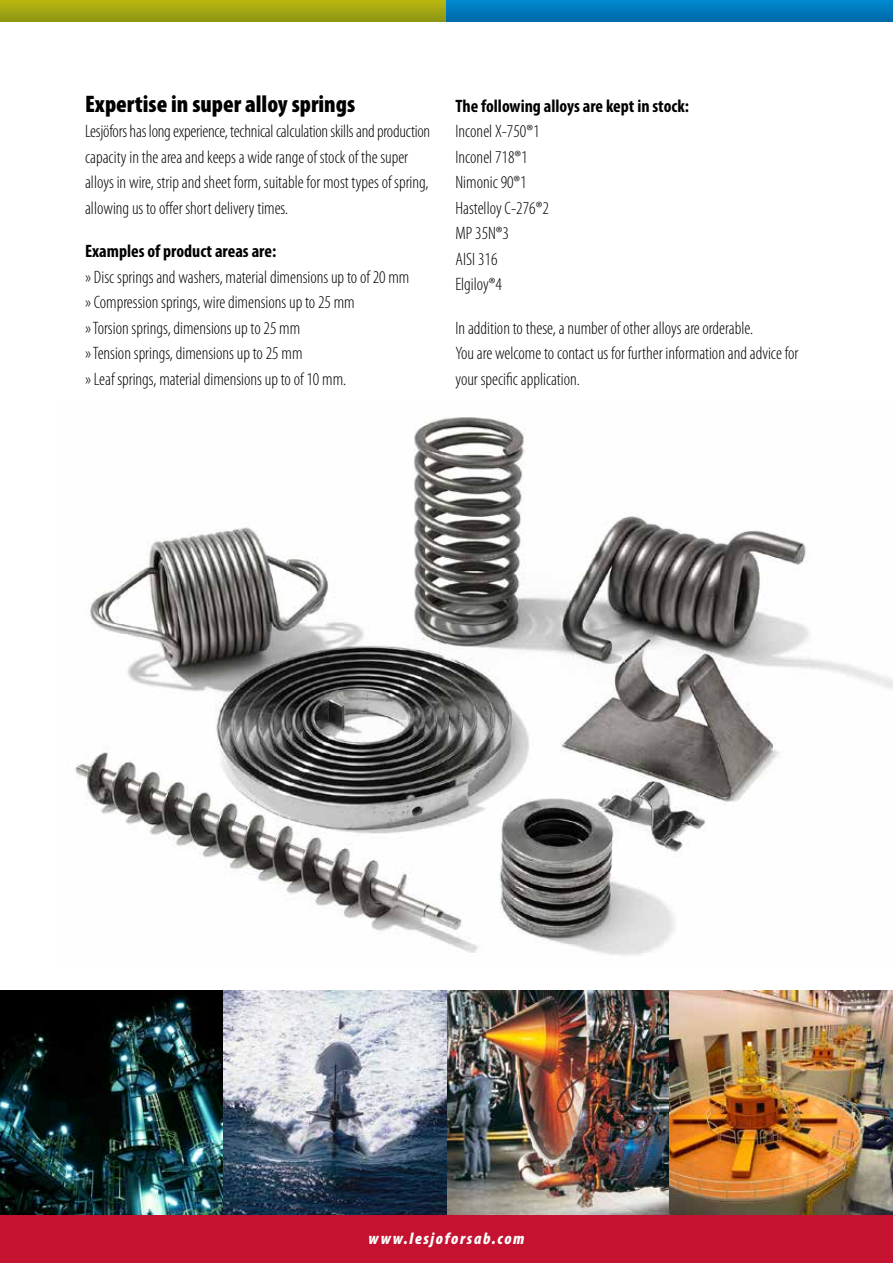
<style>
.page{position:relative;width:893px;height:1263px;background:#fff}
.page>*{position:absolute;margin:0;border:0;box-sizing:border-box;transform-origin:0 0}
.t1{font:900 condensed 24px "Myriad Pro";color:#000}
.t2{font:300 condensed 18px/25.5px "Myriad Pro";color:#000}
.t3{font:700 condensed 18px "Myriad Pro";color:#000}
.t4{font:italic 900 condensed 16.5px "Myriad Pro";letter-spacing:.1em;color:#fff}
</style>
<div class="page">
<img style="left:74px;top:417px;width:819px;height:539px">
<div style="left:0;top:1214px;width:893px;height:49px;background:#c41230"></div>
<img style="left:0;top:991px;width:893px;height:223px">
<svg style="left:0;top:0;width:446px;height:21px;background:#a3a712"></svg>
<svg style="left:446px;top:0;width:447px;height:21px;background:#0079bd"></svg>
<h1 class="t1" style="left:85px;top:88px;width:272px">Expertise in super alloy springs</h1>
<p class="t2" style="left:85px;top:118px;width:347px">Lesjöfors has long experience, technical calculation skills and production capacity in the area and keeps a wide range of stock of the super alloys in wire, strip and sheet form, suitable for most types of spring, allowing us to offer short delivery times.</p>
<p class="t3" style="left:85px;top:240px;width:193px">Examples of product areas are:</p>
<p class="t2" style="left:85px;top:264px;width:326px">» Disc springs and washers, material dimensions up to of 20 mm » Compression springs, wire dimensions up to 25 mm<br>» Torsion springs, dimensions up to 25 mm<br>» Tension springs, dimensions up to 25 mm<br>» Leaf springs, material dimensions up to of 10 mm.</p>
<p class="t3" style="left:455px;top:94px;width:235px">The following alloys are kept in stock:</p>
<p class="t2" style="left:455px;top:118px;width:95px">Inconel X-750®1<br>Inconel 718®1<br>Nimonic 90®1<br>Hastelloy C-276®2<br>MP 35N®3<br>AISI 316<br>Elgiloy®4</p>
<p class="t2" style="left:455px;top:315px;width:344px">In addition to these, a number of other alloys are orderable.<br>You are welcome to contact us for further information and advice for your specific application.</p>
<p class="t4" style="left:369px;top:1228px;width:157px">www.lesjoforsab.com</p>
</div>
